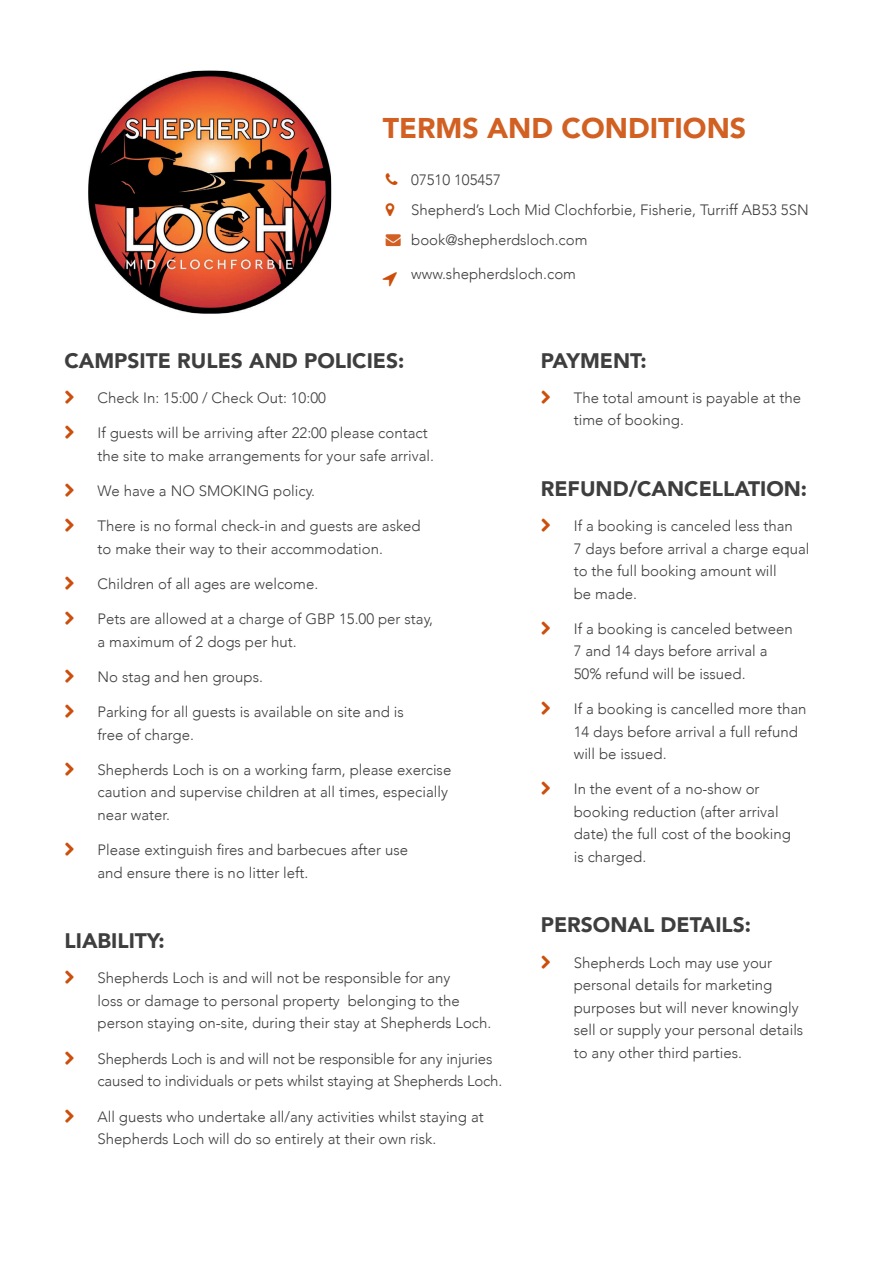
<style>
.page{position:relative;width:893px;height:1263px;background:#fff}
.page>*{position:absolute;margin:0;border:0;box-sizing:border-box;transform-origin:0 0}
.t1{font:900 28.5px "Avenir";color:#d16022}
.t2{font:900 21px "Avenir";color:#3e3e3f}
.t3{font:300 15px/22.5px "Avenir";color:#3e3e3f}
.s1{color:#d16022}
</style>
<div class="page">
<img style="left:88px;top:71px;width:243px;height:243px">
<p class="t1" style="left:383px;top:103px;width:365px">TERMS AND CONDITIONS</p>
<p class="t3" style="left:411px;top:164px;width:399px;line-height:30px">07510 105457<br>Shepherd’s Loch Mid Clochforbie, Fisherie, Turriff AB53 5SN</p>
<p class="t3" style="left:386px;top:228px;width:203px"><span class="s1">→</span> book@shepherdsloch.com</p>
<p class="t3" style="left:411px;top:263px;width:166px">www.shepherdsloch.com</p>
<p class="t2" style="left:65px;top:342px;width:341px">CAMPSITE RULES AND POLICIES:</p>
<p class="t3" style="left:98px;top:386px;width:230px">Check In: 15:00 / Check Out: 10:00</p>
<p class="t3" style="left:98px;top:422px;width:338px">If guests will be arriving after 22:00 please contact the site to make arrangements for your safe arrival.</p>
<p class="t3" style="left:98px;top:479px;width:219px">We have a NO SMOKING policy.</p>
<p class="t3" style="left:98px;top:515px;width:325px">There is no formal check-in and guests are asked to make their way to their accommodation.</p>
<p class="t3" style="left:98px;top:572px;width:222px">Children of all ages are welcome.</p>
<p class="t3" style="left:98px;top:608px;width:337px">Pets are allowed at a charge of GBP 15.00 per stay, a maximum of 2 dogs per hut.</p>
<p class="t3" style="left:98px;top:665px;width:167px">No stag and hen groups.</p>
<p class="t3" style="left:98px;top:701px;width:308px">Parking for all guests is available on site and is free of charge.</p>
<p class="t3" style="left:98px;top:758px;width:355px">Shepherds Loch is on a working farm, please exercise caution and supervise children at all times, especially near water.</p>
<p class="t3" style="left:98px;top:839px;width:312px">Please extinguish fires and barbecues after use and ensure there is no litter left.</p>
<p class="t2" style="left:65px;top:923px;width:102px">LIABILITY:</p>
<p class="t3" style="left:98px;top:967px;width:395px">Shepherds Loch is and will not be responsible for any<br>loss or damage to personal property belonging to the person staying on-site, during their stay at Shepherds Loch.</p>
<p class="t3" style="left:98px;top:1047px;width:406px">Shepherds Loch is and will not be responsible for any injuries caused to individuals or pets whilst staying at Shepherds Loch.</p>
<p class="t3" style="left:98px;top:1105px;width:388px">All guests who undertake all/any activities whilst staying at<br>Shepherds Loch will do so entirely at their own risk.</p>
<p class="t2" style="left:541px;top:342px;width:107px">PAYMENT:</p>
<p class="t3" style="left:574px;top:386px;width:229px">The total amount is payable at the time of booking.</p>
<p class="t2" style="left:541px;top:470px;width:268px">REFUND/CANCELLATION:</p>
<p class="t3" style="left:574px;top:515px;width:237px">If a booking is canceled less than<br>7 days before arrival a charge equal to the full booking amount will<br>be made.</p>
<p class="t3" style="left:574px;top:617px;width:220px">If a booking is canceled between<br>7 and 14 days before arrival a<br>50% refund will be issued.</p>
<p class="t3" style="left:574px;top:698px;width:234px">If a booking is cancelled more than<br>14 days before arrival a full refund will be issued.</p>
<p class="t3" style="left:574px;top:778px;width:219px">In the event of a no-show or booking reduction (after arrival date) the full cost of the booking is charged.</p>
<p class="t2" style="left:541px;top:907px;width:212px">PERSONAL DETAILS:</p>
<p class="t3" style="left:574px;top:951px;width:231px">Shepherds Loch may use your personal details for marketing purposes but will never knowingly sell or supply your personal details to any other third parties.</p>
</div>
